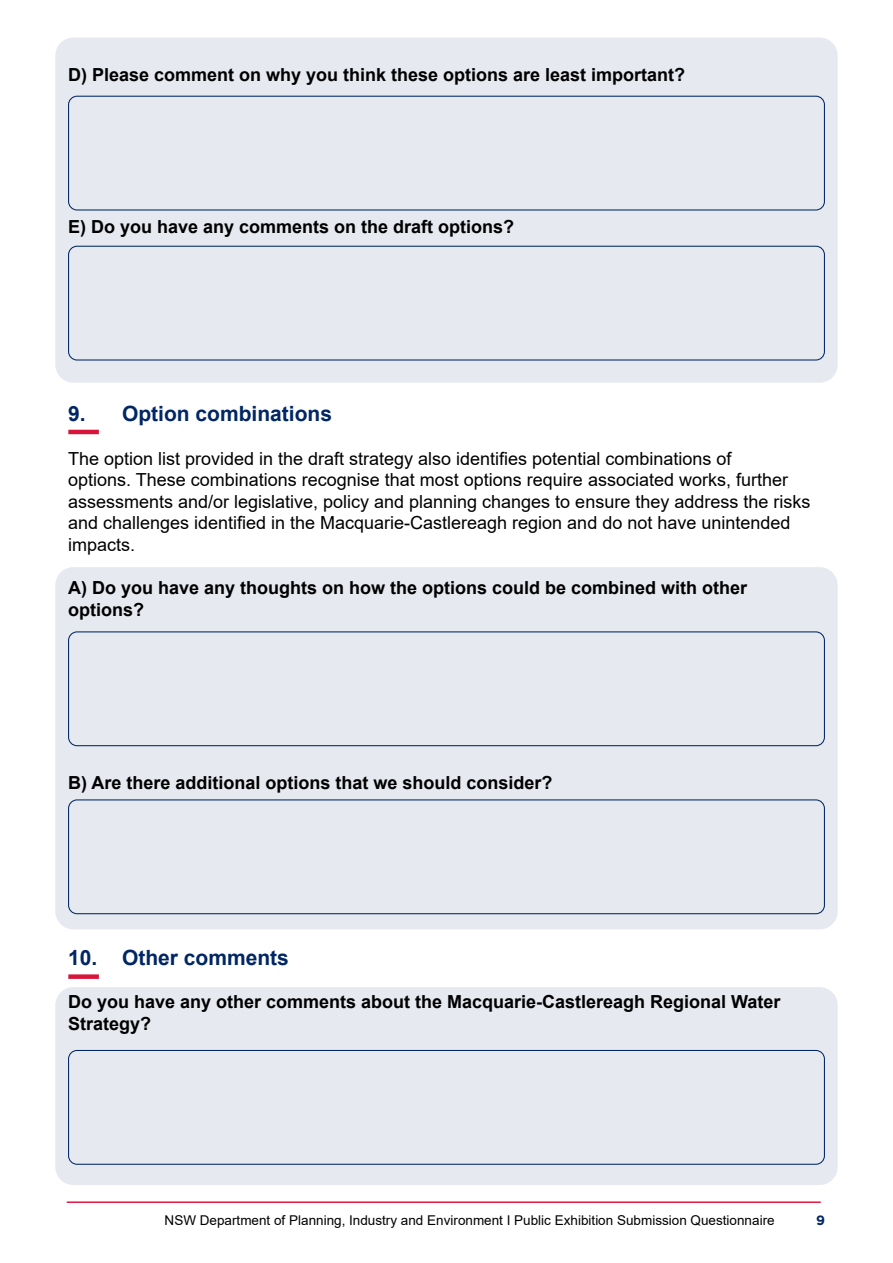
<style>
.page{position:relative;width:893px;height:1263px;background:#fff}
.page>*{position:absolute;margin:0;border:0;box-sizing:border-box;transform-origin:0 0}
.t1{font:700 21px "Arial";color:#002664}
.t2{font:18px/21.6px "Arial";color:#000}
.t3{font:700 18px/21.6px "Arial";color:#000}
.t4{font:13.5px "Arial";color:#000}
.t5{font:700 13.5px "Gotham";color:#002664}
</style>
<div class="page">
<hr style="left:67px;top:1201px;width:753px;height:2px;background:#e3173e">
<div style="left:55px;top:987px;width:783px;height:198px;background:#e6e9ef;border-radius:18px"></div>
<div style="left:55px;top:567px;width:783px;height:362px;background:#e6e9ef;border-radius:18px"></div>
<hr style="left:68px;top:430px;width:31px;height:4px;background:#d7153a">
<div style="left:68px;top:631px;width:757px;height:115px;border:1px solid #002664;border-radius:9px"></div>
<div style="left:68px;top:799px;width:757px;height:115px;border:1px solid #002664;border-radius:9px"></div>
<div style="left:68px;top:974px;width:31px;height:5px;background:#d7153a"></div>
<div style="left:68px;top:1050px;width:757px;height:115px;border:1px solid #002664;border-radius:9px"></div>
<div style="left:55px;top:38px;width:783px;height:345px;background:#e6e9ef;border-radius:18px"></div>
<div style="left:68px;top:96px;width:757px;height:114px;border:1px solid #002664;border-radius:9px"></div>
<div style="left:68px;top:246px;width:757px;height:114px;border:1px solid #002664;border-radius:9px"></div>
<p class="t3" style="left:68px;top:65px;width:619px">D) Please comment on why you think these options are least important?</p>
<p class="t3" style="left:68px;top:216px;width:448px">E) Do you have any comments on the draft options?</p>
<p class="t1" style="left:68px;top:399px;width:266px">9. Option combinations</p>
<p class="t2" style="left:68px;top:447px;width:744px">The option list provided in the draft strategy also identifies potential combinations of<br>options. These combinations recognise that most options require associated works, further assessments and/or legislative, policy and planning changes to ensure they address the risks and challenges identified in the Macquarie-Castlereagh region and do not have unintended impacts.</p>
<p class="t3" style="left:68px;top:577px;width:681px">A) Do you have any thoughts on how the options could be combined with other options?</p>
<p class="t3" style="left:68px;top:772px;width:486px">B) Are there additional options that we should consider?</p>
<p class="t1" style="left:68px;top:943px;width:222px">10. Other comments</p>
<p class="t3" style="left:68px;top:991px;width:714px">Do you have any other comments about the Macquarie-Castlereagh Regional Water<br>Strategy?</p>
<p class="t4" style="left:165px;top:1211px;width:611px">NSW Department of Planning, Industry and Environment I Public Exhibition Submission Questionnaire</p>
<p class="t5" style="left:816px;top:1211px;width:10px">9</p>
</div>
